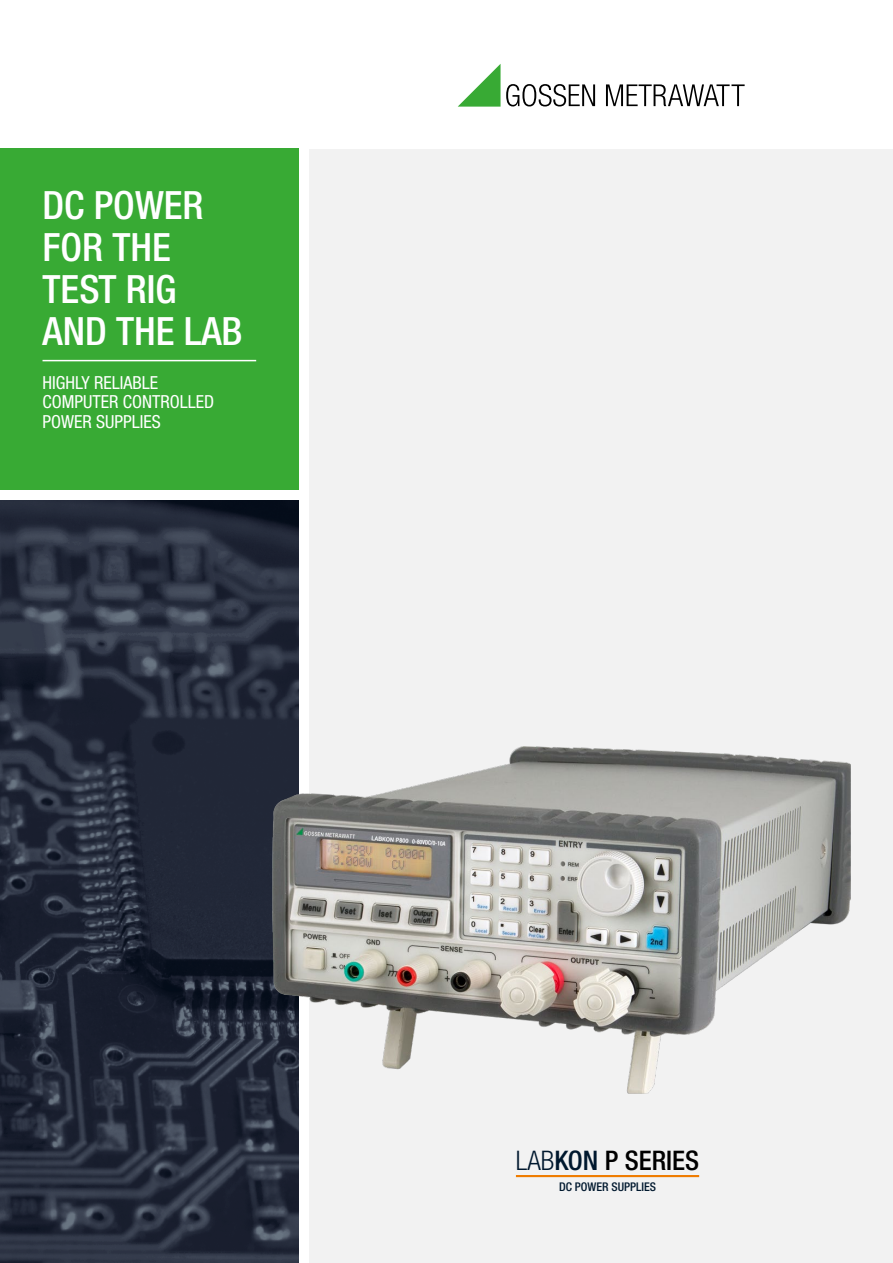
<style>
.page{position:relative;width:893px;height:1263px;background:#fff}
.page>*{position:absolute;margin:0;border:0;box-sizing:border-box;transform-origin:0 0}
.t1{font:500 condensed 39px/42px "Helvetica Neue LTW1 G";color:#fff}
.t2{font:500 condensed 27px "Helvetica Neue LTW1 G";color:#000}
.t3{font:condensed 18px/19.5px "Helvetica Neue LTW1 G";color:#fff}
.t4{font:500 condensed 12px "Helvetica Neue LTW1 G";color:#00182e}
.s1{font-weight:300;color:#00182e}
.s2{color:#00182e}
</style>
<div class="page">
<div style="left:0;top:149px;width:299px;height:341px;background:#38aa34"></div>
<svg style="left:606px;top:84px;width:139px;height:22px"></svg>
<svg style="left:458px;top:64px;width:137px;height:42px"></svg>
<hr style="left:43px;top:360px;width:213px;height:1px;background:#fff">
<div style="left:309px;top:149px;width:584px;height:1114px;background:#f2f2f2"></div>
<svg style="left:0;top:500px;width:299px;height:763px;background:#262d3d"></svg>
<img style="left:272px;top:746px;width:578px;height:348px">
<hr style="left:516px;top:1175px;width:183px;height:2px;background:#ef7c00">
<h1 class="t1" style="left:43px;top:184px;width:202px">DC POWER<br>FOR THE<br>TEST RIG<br>AND THE LAB</h1>
<p class="t3" style="left:43px;top:373px;width:173px">HIGHLY RELIABLE<br>COMPUTER CONTROLLED<br>POWER SUPPLIES</p>
<h2 class="t2" style="left:516px;top:1144px;width:185px"><span class="s1">LAB</span><span class="s2">KON</span> P SERIES</h2>
<p class="t4" style="left:559px;top:1179px;width:99px">DC POWER SUPPLIES</p>
</div>
